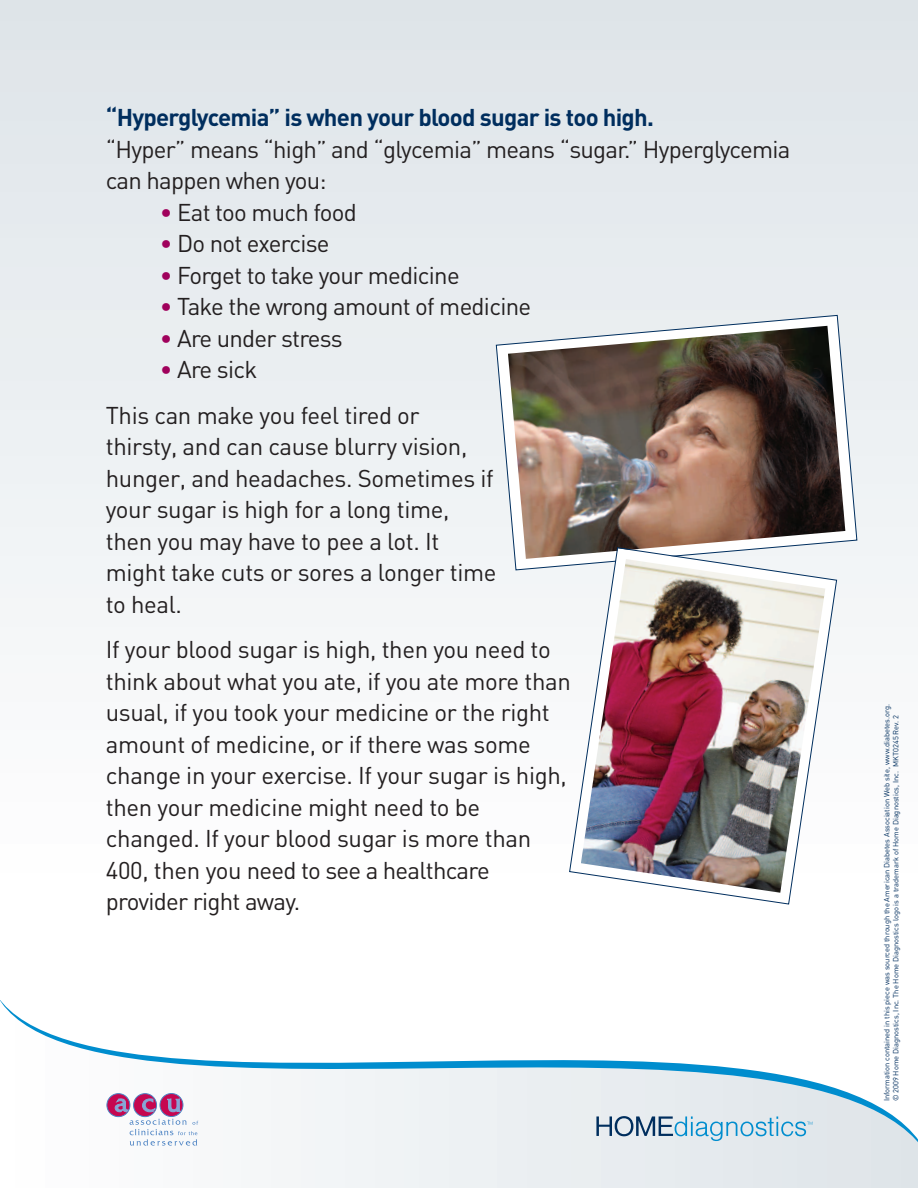
<style>
.page{position:relative;width:918px;height:1188px;background:#fff}
.page>*{position:absolute;margin:0;border:0;box-sizing:border-box;transform-origin:0 0}
.t1{font:24px/31.5px "DIN";letter-spacing:-.015em;color:#231f20}
.t2{font:700 24px "DIN";letter-spacing:-.03em;color:#002e5e}
.t3{font:7.5px/9px "DIN";color:#002e5e}
.s1{color:#a0015c}
</style>
<div class="page">
<div style="left:0;top:0;width:918px;height:897px;background:linear-gradient(to bottom,#dde4e8,#fff)"></div>
<svg style="left:0;top:1000px;width:918px;height:188px"></svg>
<svg style="left:596px;top:1116px;width:216px;height:25px;background:#b1cbdb"></svg>
<svg style="left:130px;top:1119px;width:68px;height:27px"></svg>
<svg style="left:107px;top:1094px;width:23px;height:23px"></svg>
<div style="left:107px;top:1093px;width:23px;height:24px;border:1px solid #4d84c4;border-radius:50%"></div>
<svg style="left:134px;top:1094px;width:23px;height:23px"></svg>
<div style="left:133px;top:1093px;width:24px;height:24px;border:1px solid #4d84c4;border-radius:50%"></div>
<svg style="left:160px;top:1094px;width:23px;height:23px"></svg>
<div style="left:160px;top:1093px;width:23px;height:24px;border:1px solid #4d84c4;border-radius:50%"></div>
<svg style="left:115px;top:1099px;width:13px;height:13px"></svg>
<svg style="left:142px;top:1099px;width:13px;height:13px"></svg>
<svg style="left:167px;top:1099px;width:14px;height:13px"></svg>
<svg style="left:496px;top:315px;width:362px;height:256px"></svg>
<img style="left:508px;top:326px;width:337px;height:233px">
<svg style="left:569px;top:547px;width:268px;height:358px"></svg>
<img style="left:581px;top:559px;width:244px;height:334px">
<p class="t2" style="left:106px;top:103px;width:550px">“Hyperglycemia” is when your blood sugar is too high.</p>
<p class="t1" style="left:106px;top:133px;width:686px">“Hyper” means “high” and “glycemia” means “sugar.” Hyperglycemia can happen when you:</p>
<p class="t1" style="left:160px;top:196px;width:199px"><span class="s1">•</span> Eat too much food</p>
<p class="t1" style="left:160px;top:227px;width:171px"><span class="s1">•</span> Do not exercise</p>
<p class="t1" style="left:160px;top:259px;width:301px"><span class="s1">•</span> Forget to take your medicine</p>
<p class="t1" style="left:160px;top:290px;width:373px"><span class="s1">•</span> Take the wrong amount of medicine</p>
<p class="t1" style="left:160px;top:322px;width:184px"><span class="s1">•</span> Are under stress</p>
<p class="t1" style="left:106px;top:346px;width:315px;line-height:45.6px;text-indent:54px"><span class="s1">•</span> Are sick<br>This can make you feel tired or</p>
<p class="t1" style="left:106px;top:430px;width:392px">thirsty, and can cause blurry vision, hunger, and headaches. Sometimes if your sugar is high for a long time, then you may have to pee a lot. It might take cuts or sores a longer time to heal.</p>
<p class="t1" style="left:106px;top:633px;width:467px">If your blood sugar is high, then you need to think about what you ate, if you ate more than usual, if you took your medicine or the right amount of medicine, or if there was some change in your exercise. If your sugar is high, then your medicine might need to be changed. If your blood sugar is more than 400, then you need to see a healthcare provider right away.</p>
<p class="t3" style="left:882px;top:1101px;width:399px;rotate:-90deg">Information contained in this piece was sourced through the American Diabetes Association Web site, www.diabetes.org. © 2009 Home Diagnostics, Inc. The Home Diagnostics logo is a trademark of Home Diagnostics, Inc. MKT0245 Rev. 2</p>
</div>
